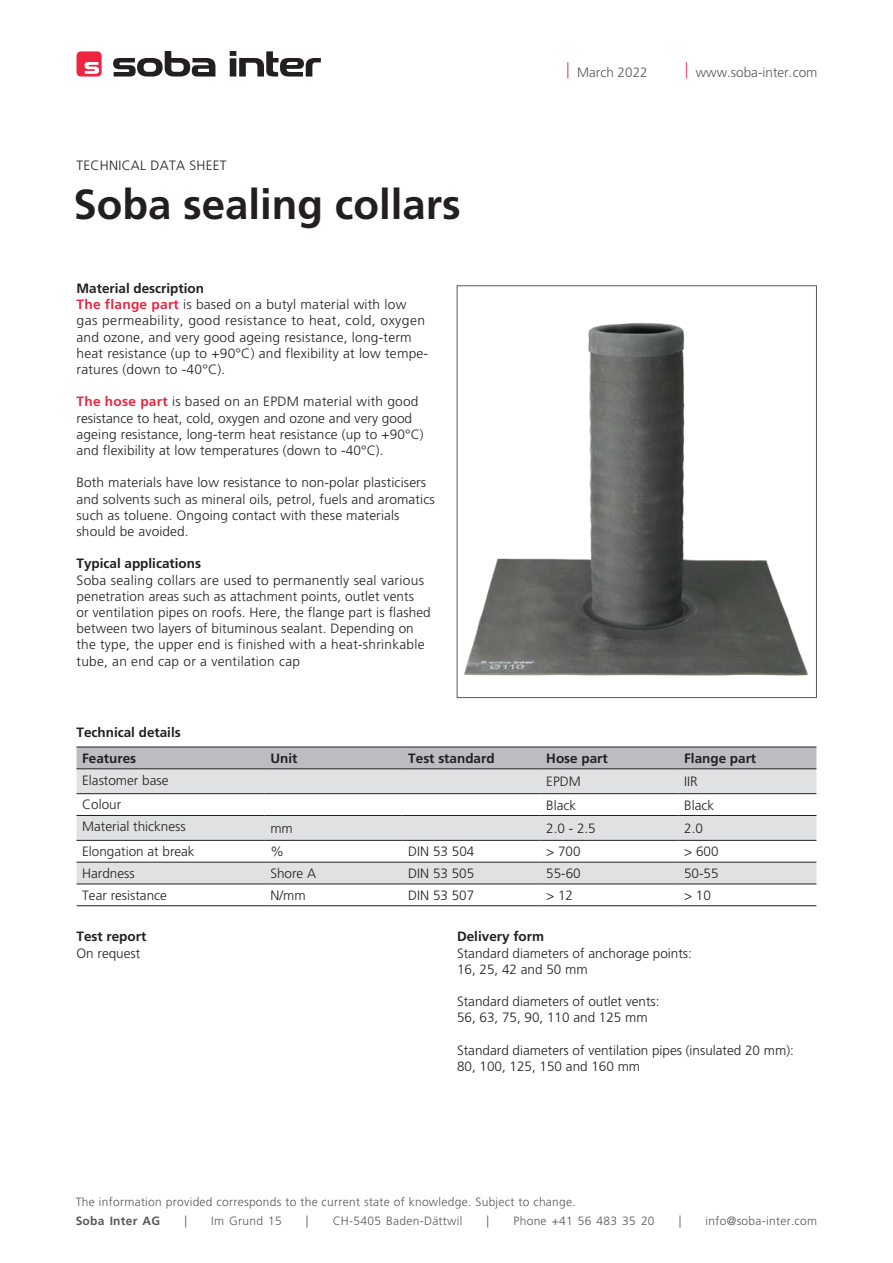
<style>
.page{position:relative;width:893px;height:1263px;background:#fff}
.page>*{position:absolute;margin:0;border:0;box-sizing:border-box;transform-origin:0 0}
.t1{font:700 42px "Frutiger CE";color:#231f20}
.t2{font:300 13.5px/16.2px "Frutiger CE";letter-spacing:.01em;color:#231f20}
.t3{font:700 13.5px "Frutiger CE";color:#231f20}
.t4{font:300 13.5px "Frutiger CE";color:#57585a}
.t5{font:300 12px "Frutiger CE";letter-spacing:.025em;color:#57585a}
.t6{font:700 12px "Frutiger CE";letter-spacing:.025em;color:#57585a}
.s1{font-weight:700}
.s2{font-weight:700;color:#ed2541}
.s3{font-size:16.2px;color:#ed2541}
</style>
<div class="page">
<svg style="left:113px;top:51px;width:102px;height:26px"></svg>
<svg style="left:230px;top:51px;width:91px;height:26px"></svg>
<div style="left:77px;top:51px;width:25px;height:26px;background:#ed2541;border-radius:4px"></div>
<svg style="left:84px;top:62px;width:15px;height:12px"></svg>
<div style="left:77px;top:748px;width:739px;height:20px;background:#bcbdc0"></div>
<div style="left:77px;top:769px;width:739px;height:71px;background:#e0e1e3"></div>
<svg style="left:77px;top:794px;width:739px;height:21px"></svg>
<svg style="left:77px;top:861px;width:739px;height:23px;background:#d9dadc"></svg>
<hr style="left:77px;top:747px;width:188px;height:1px;background:#231f20">
<hr style="left:265px;top:747px;width:138px;height:1px;background:#231f20">
<hr style="left:403px;top:747px;width:138px;height:1px;background:#231f20">
<hr style="left:541px;top:747px;width:137px;height:1px;background:#231f20">
<hr style="left:678px;top:747px;width:138px;height:1px;background:#231f20">
<hr style="left:77px;top:768px;width:188px;height:1px;background:#231f20">
<hr style="left:265px;top:768px;width:138px;height:1px;background:#231f20">
<hr style="left:403px;top:768px;width:138px;height:1px;background:#231f20">
<hr style="left:541px;top:768px;width:137px;height:1px;background:#231f20">
<hr style="left:678px;top:768px;width:138px;height:1px;background:#231f20">
<hr style="left:77px;top:793px;width:188px;height:1px;background:#231f20">
<hr style="left:265px;top:793px;width:138px;height:1px;background:#231f20">
<hr style="left:403px;top:793px;width:138px;height:1px;background:#231f20">
<hr style="left:541px;top:793px;width:137px;height:1px;background:#231f20">
<hr style="left:678px;top:793px;width:138px;height:1px;background:#231f20">
<hr style="left:77px;top:815px;width:188px;height:1px;background:#231f20">
<hr style="left:265px;top:815px;width:138px;height:1px;background:#231f20">
<hr style="left:403px;top:815px;width:138px;height:1px;background:#231f20">
<hr style="left:541px;top:815px;width:137px;height:1px;background:#231f20">
<hr style="left:678px;top:815px;width:138px;height:1px;background:#231f20">
<hr style="left:77px;top:840px;width:188px;height:1px;background:#231f20">
<hr style="left:265px;top:840px;width:138px;height:1px;background:#231f20">
<hr style="left:403px;top:840px;width:138px;height:1px;background:#231f20">
<hr style="left:541px;top:840px;width:137px;height:1px;background:#231f20">
<hr style="left:678px;top:840px;width:138px;height:1px;background:#231f20">
<hr style="left:77px;top:862px;width:188px;height:1px;background:#231f20">
<hr style="left:265px;top:862px;width:138px;height:1px;background:#231f20">
<hr style="left:403px;top:862px;width:138px;height:1px;background:#231f20">
<hr style="left:541px;top:862px;width:137px;height:1px;background:#231f20">
<hr style="left:678px;top:862px;width:138px;height:1px;background:#231f20">
<hr style="left:77px;top:884px;width:188px;height:1px;background:#231f20">
<hr style="left:265px;top:884px;width:138px;height:1px;background:#231f20">
<hr style="left:403px;top:884px;width:138px;height:1px;background:#231f20">
<hr style="left:541px;top:884px;width:137px;height:1px;background:#231f20">
<hr style="left:678px;top:884px;width:138px;height:1px;background:#231f20">
<hr style="left:77px;top:905px;width:188px;height:1px;background:#231f20">
<hr style="left:265px;top:905px;width:138px;height:1px;background:#231f20">
<hr style="left:403px;top:905px;width:138px;height:1px;background:#231f20">
<hr style="left:541px;top:905px;width:137px;height:1px;background:#231f20">
<hr style="left:678px;top:905px;width:138px;height:1px;background:#231f20">
<img style="left:463px;top:323px;width:345px;height:353px">
<div style="left:457px;top:285px;width:360px;height:413px;border:1px solid #57585a"></div>
<p class="t2" style="left:77px;top:157px;width:151px">TECHNICAL DATA SHEET</p>
<h1 class="t1" style="left:73px;top:179px;width:389px">Soba sealing collars</h1>
<p class="t2" style="left:77px;top:280px;width:353px"><span class="s1">Material description<br></span><span class="s2">The flange part</span> is based on a butyl material with low gas permeability, good resistance to heat, cold, oxygen and ozone, and very good ageing resistance, long-term heat resistance (up to +90°C) and flexibility at low tempe&shy;ratures (down to -40°C).</p>
<p class="t2" style="left:77px;top:393px;width:349px"><span class="s2">The hose part</span> is based on an EPDM material with good resistance to heat, cold, oxygen and ozone and very good ageing resistance, long-term heat resistance (up to +90°C) and flexibility at low temperatures (down to -40°C).</p>
<p class="t2" style="left:77px;top:474px;width:360px">Both materials have low resistance to non-polar plasticisers and solvents such as mineral oils, petrol, fuels and aromatics such as toluene. Ongoing contact with these materials should be avoided.</p>
<p class="t3" style="left:77px;top:555px;width:126px">Typical applications</p>
<p class="t2" style="left:77px;top:572px;width:356px">Soba sealing collars are used to permanently seal various penetration areas such as attachment points, outlet vents<br>or ventilation pipes on roofs. Here, the flange part is flashed between two layers of bituminous sealant. Depending on the type, the upper end is finished with a heat-shrinkable tube, an end cap or a ventilation cap</p>
<p class="t3" style="left:77px;top:724px;width:106px">Technical details</p>
<p class="t4" style="left:567px;top:64px;width:83px"><span class="s3">|</span> March 2022</p>
<p class="t4" style="left:685px;top:64px;width:134px"><span class="s3">|</span> www.soba-inter.com</p>
<p class="t3" style="left:82px;top:750px;width:56px">Features</p>
<p class="t3" style="left:270px;top:750px;width:28px">Unit</p>
<p class="t3" style="left:408px;top:750px;width:88px">Test standard</p>
<p class="t3" style="left:546px;top:750px;width:63px">Hose part</p>
<p class="t3" style="left:684px;top:750px;width:74px">Flange part</p>
<p class="t2" style="left:82px;top:772px;width:88px">Elastomer base</p>
<p class="t2" style="left:546px;top:773px;width:36px">EPDM</p>
<p class="t2" style="left:684px;top:773px;width:15px">IIR</p>
<p class="t2" style="left:82px;top:796px;width:41px">Colour</p>
<p class="t2" style="left:546px;top:797px;width:31px">Black</p>
<p class="t2" style="left:684px;top:797px;width:31px">Black</p>
<p class="t2" style="left:82px;top:818px;width:105px">Material thickness</p>
<p class="t2" style="left:270px;top:820px;width:24px">mm</p>
<p class="t2" style="left:546px;top:820px;width:51px">2.0 - 2.5</p>
<p class="t2" style="left:684px;top:820px;width:20px">2.0</p>
<p class="t2" style="left:82px;top:843px;width:114px">Elongation at break</p>
<p class="t2" style="left:270px;top:843px;width:15px">%</p>
<p class="t2" style="left:408px;top:843px;width:68px">DIN 53 504</p>
<p class="t2" style="left:546px;top:843px;width:36px">&gt; 700</p>
<p class="t2" style="left:684px;top:843px;width:36px">&gt; 600</p>
<p class="t2" style="left:82px;top:865px;width:54px">Hardness</p>
<p class="t2" style="left:270px;top:865px;width:47px">Shore A</p>
<p class="t2" style="left:408px;top:865px;width:68px">DIN 53 505</p>
<p class="t2" style="left:546px;top:865px;width:36px">55-60</p>
<p class="t2" style="left:684px;top:865px;width:36px">50-55</p>
<p class="t2" style="left:82px;top:887px;width:86px">Tear resistance</p>
<p class="t2" style="left:270px;top:887px;width:37px">N/mm</p>
<p class="t2" style="left:408px;top:887px;width:68px">DIN 53 507</p>
<p class="t2" style="left:546px;top:887px;width:28px">&gt; 12</p>
<p class="t2" style="left:684px;top:887px;width:28px">&gt; 10</p>
<p class="t3" style="left:457px;top:928px;width:89px">Delivery form</p>
<p class="t2" style="left:457px;top:944px;width:236px">Standard diameters of anchorage points:<br>16, 25, 42 and 50 mm</p>
<p class="t2" style="left:457px;top:993px;width:204px">Standard diameters of outlet vents:<br>56, 63, 75, 90, 110 and 125 mm</p>
<p class="t2" style="left:457px;top:1042px;width:338px">Standard diameters of ventilation pipes (insulated 20 mm):<br>80, 100, 125, 150 and 160 mm</p>
<p class="t3" style="left:77px;top:928px;width:71px">Test report</p>
<p class="t2" style="left:77px;top:944px;width:65px">On request</p>
<p class="t5" style="left:76px;top:1195px;width:502px">The information provided corresponds to the current state of knowledge. Subject to change.</p>
<p class="t6" style="left:76px;top:1214px;width:86px">Soba Inter AG</p>
<p class="t5" style="left:184px;top:1214px;width:4px">|</p>
<p class="t5" style="left:211px;top:1214px;width:72px">Im Grund 15</p>
<p class="t5" style="left:306px;top:1214px;width:4px">|</p>
<p class="t5" style="left:333px;top:1214px;width:131px">CH-5405 Baden-Dättwil</p>
<p class="t5" style="left:487px;top:1214px;width:4px">|</p>
<p class="t5" style="left:513px;top:1214px;width:143px">Phone +41 56 483 35 20</p>
<p class="t5" style="left:679px;top:1214px;width:4px">|</p>
<p class="t5" style="left:706px;top:1214px;width:113px">info@soba-inter.com</p>
</div>
